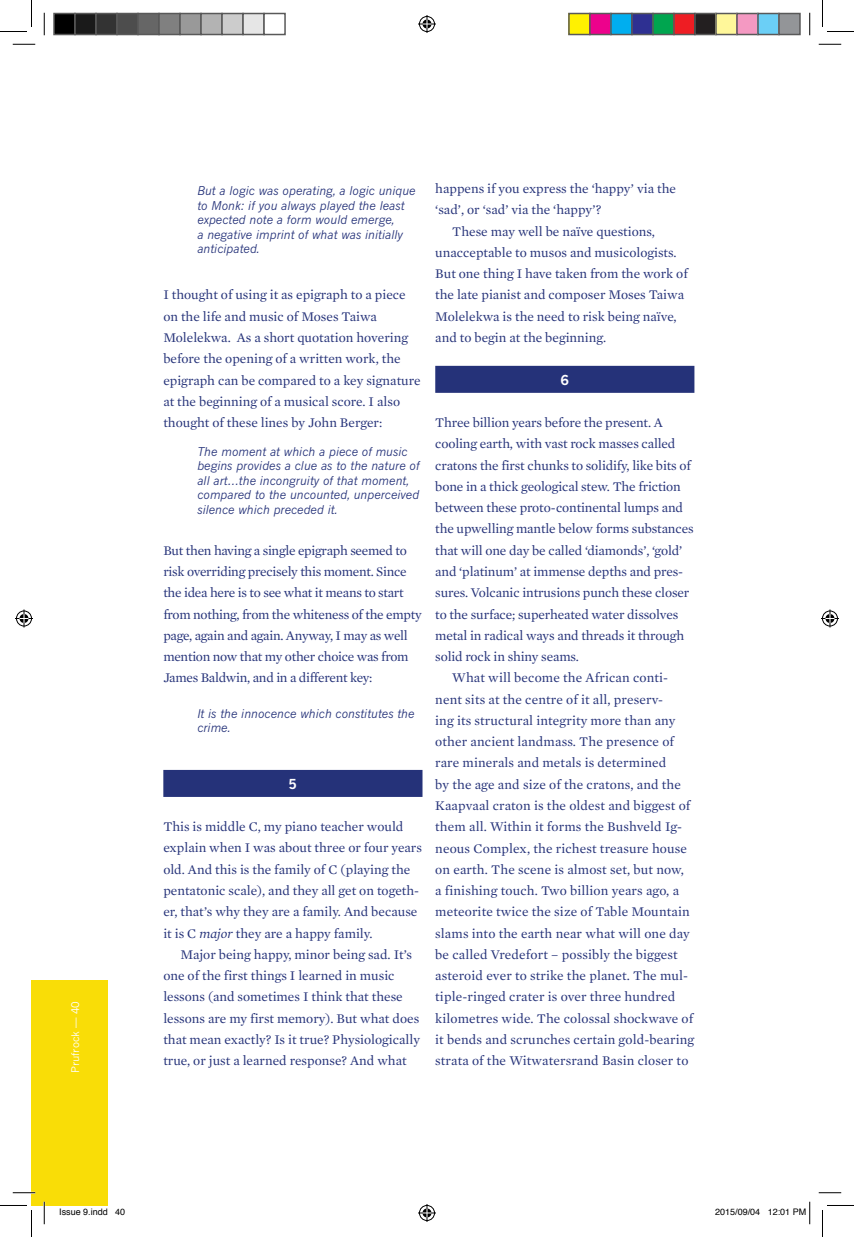
<style>
.page{position:relative;width:854px;height:1237px;background:#fff}
.page>*{position:absolute;margin:0;border:0;box-sizing:border-box;transform-origin:0 0}
.t1{font:13.5px/21.3px "Mercury Text G1 Roman";color:#253279}
.t2{font:13.5px/21.3px "Mercury Text G1 Roman";letter-spacing:-.02em;color:#253279}
.t3{font:700 13.5px "News Gothic MT Std";color:#fff}
.t4{font:italic 12px/14.4px "News Gothic MT Std";color:#253279}
.t5{font:10.5px "News Gothic MT Std";color:#fff}
.t6{font:9px "Helvetica";color:#000}
.s1{font-family:"Mercury Text G1";font-style:italic}
</style>
<div class="page">
<div style="left:32px;top:980px;width:76px;height:225px;background:#f9dd07"></div>
<div style="left:163px;top:770px;width:259px;height:27px;background:#253279"></div>
<div style="left:435px;top:366px;width:259px;height:27px;background:#253279"></div>
<hr style="left:13px;top:1191px;width:22px;height:2px;background:#fff">
<hr style="left:43px;top:1201px;width:2px;height:23px;background:#fff">
<svg style="left:13px;top:44px;width:22px;height:1px"></svg>
<svg style="left:819px;top:44px;width:22px;height:1px"></svg>
<svg style="left:13px;top:1192px;width:22px;height:1px"></svg>
<svg style="left:819px;top:1192px;width:22px;height:1px"></svg>
<svg style="left:44px;top:13px;width:1px;height:22px"></svg>
<svg style="left:44px;top:1201px;width:1px;height:23px"></svg>
<svg style="left:809px;top:13px;width:1px;height:22px"></svg>
<svg style="left:0;top:0;width:32px;height:32px"></svg>
<svg style="left:0;top:1205px;width:32px;height:32px"></svg>
<svg style="left:822px;top:0;width:32px;height:32px"></svg>
<svg style="left:822px;top:1205px;width:32px;height:32px"></svg>
<svg style="left:418px;top:15px;width:18px;height:18px"></svg>
<svg style="left:418px;top:1204px;width:18px;height:18px"></svg>
<svg style="left:15px;top:609px;width:18px;height:18px"></svg>
<svg style="left:821px;top:609px;width:18px;height:18px"></svg>
<div style="left:54px;top:14px;width:21px;height:21px;background:#000"></div>
<div style="left:53px;top:13px;width:23px;height:22px;border:2px solid #595959"></div>
<div style="left:75px;top:14px;width:21px;height:21px;background:#1a1a1a"></div>
<div style="left:74px;top:13px;width:23px;height:22px;border:2px solid #595959"></div>
<div style="left:96px;top:14px;width:21px;height:21px;background:#333"></div>
<div style="left:95px;top:13px;width:23px;height:22px;border:2px solid #595959"></div>
<div style="left:117px;top:14px;width:21px;height:21px;background:#4d4d4d"></div>
<div style="left:116px;top:13px;width:23px;height:22px;border:2px solid #595959"></div>
<div style="left:138px;top:14px;width:21px;height:21px;background:#666"></div>
<div style="left:137px;top:13px;width:23px;height:22px;border:2px solid #595959"></div>
<div style="left:159px;top:14px;width:21px;height:21px;background:#808080"></div>
<div style="left:158px;top:13px;width:23px;height:22px;border:2px solid #595959"></div>
<div style="left:180px;top:14px;width:21px;height:21px;background:#999"></div>
<div style="left:179px;top:13px;width:23px;height:22px;border:2px solid #595959"></div>
<div style="left:201px;top:14px;width:21px;height:21px;background:#b3b3b3"></div>
<div style="left:200px;top:13px;width:23px;height:22px;border:2px solid #595959"></div>
<div style="left:222px;top:14px;width:21px;height:21px;background:#ccc"></div>
<div style="left:221px;top:13px;width:23px;height:22px;border:2px solid #595959"></div>
<div style="left:243px;top:14px;width:21px;height:21px;background:#e6e6e6"></div>
<div style="left:242px;top:13px;width:23px;height:22px;border:2px solid #595959"></div>
<div style="left:263px;top:13px;width:23px;height:22px;border:2px solid #595959"></div>
<div style="left:569px;top:14px;width:21px;height:21px;background:#fff101"></div>
<div style="left:568px;top:13px;width:23px;height:22px;border:2px solid #595959"></div>
<div style="left:590px;top:14px;width:21px;height:21px;background:#ed028c"></div>
<div style="left:589px;top:13px;width:23px;height:22px;border:2px solid #595959"></div>
<div style="left:611px;top:14px;width:21px;height:21px;background:#00aeef"></div>
<div style="left:610px;top:13px;width:23px;height:22px;border:2px solid #595959"></div>
<div style="left:632px;top:14px;width:21px;height:21px;background:#2e3092"></div>
<div style="left:631px;top:13px;width:23px;height:22px;border:2px solid #595959"></div>
<div style="left:653px;top:14px;width:21px;height:21px;background:#00a54f"></div>
<div style="left:652px;top:13px;width:23px;height:22px;border:2px solid #595959"></div>
<div style="left:674px;top:14px;width:21px;height:21px;background:#ee1d23"></div>
<div style="left:673px;top:13px;width:23px;height:22px;border:2px solid #595959"></div>
<div style="left:695px;top:14px;width:21px;height:21px;background:#231f20"></div>
<div style="left:694px;top:13px;width:23px;height:22px;border:2px solid #595959"></div>
<div style="left:716px;top:14px;width:21px;height:21px;background:#fff79a"></div>
<div style="left:715px;top:13px;width:23px;height:22px;border:2px solid #595959"></div>
<div style="left:737px;top:14px;width:21px;height:21px;background:#f499c2"></div>
<div style="left:736px;top:13px;width:23px;height:22px;border:2px solid #595959"></div>
<div style="left:758px;top:14px;width:21px;height:21px;background:#6bcff6"></div>
<div style="left:757px;top:13px;width:23px;height:22px;border:2px solid #595959"></div>
<div style="left:779px;top:14px;width:21px;height:21px;background:#939598"></div>
<div style="left:778px;top:13px;width:23px;height:22px;border:2px solid #595959"></div>
<svg style="left:809px;top:1201px;width:1px;height:23px"></svg>
<p class="t5" style="left:69px;top:1073px;width:73px;rotate:-90deg">Prufrock — 40</p>
<p class="t4" style="left:197px;top:184px;width:220px">But a logic was operating, a logic unique to Monk: if you always played the least expected note a form would emerge,<br>a negative imprint of what was initially anticipated.</p>
<p class="t1" style="left:163px;top:284px;width:259px">I thought of using it as epigraph to a piece on the life and music of Moses Taiwa Molelekwa. As a short quotation hovering before the opening of a written work, the epigraph can be compared to a key signature at the beginning of a musical score. I also thought of these lines by John Berger:</p>
<p class="t4" style="left:197px;top:444px;width:224px">The moment at which a piece of music begins provides a clue as to the nature of all art…the incongruity of that moment, compared to the uncounted, unperceived silence which preceded it.</p>
<p class="t2" style="left:163px;top:539px;width:260px">But then having a single epigraph seemed to risk overriding precisely this moment. Since the idea here is to see what it means to start from nothing, from the whiteness of the empty page, again and again. Anyway, I may as well mention now that my other choice was from James Baldwin, and in a different key:</p>
<p class="t4" style="left:197px;top:706px;width:219px">It is the innocence which constitutes the crime.</p>
<p class="t3" style="left:289px;top:775px;width:10px">5</p>
<p class="t1" style="left:163px;top:816px;width:260px">This is middle C, my piano teacher would explain when I was about three or four years old. And this is the family of C (playing the pentatonic scale), and they all get on togeth&shy;er, that’s why they are a family. And because it is C <span class="s1">major</span> they are a happy family.</p>
<p class="t1" style="left:163px;top:943px;width:258px;text-indent:17px">Major being happy, minor being sad. It’s one of the first things I learned in music lessons (and sometimes I think that these lessons are my first memory). But what does that mean exactly? Is it true? Physiologically true, or just a learned response? And what</p>
<p class="t1" style="left:435px;top:178px;width:242px">happens if you express the ‘happy’ via the</p>
<p class="t1" style="left:435px;top:199px;width:167px">‘sad’, or ‘sad’ via the ‘happy’?</p>
<p class="t1" style="left:452px;top:221px;width:204px">These may well be naïve questions,</p>
<p class="t1" style="left:435px;top:242px;width:243px">unacceptable to musos and musicologists.</p>
<p class="t1" style="left:435px;top:263px;width:254px">But one thing I have taken from the work of</p>
<p class="t1" style="left:435px;top:284px;width:250px">the late pianist and composer Moses Taiwa</p>
<p class="t1" style="left:435px;top:306px;width:243px">Molelekwa is the need to risk being naïve,</p>
<p class="t1" style="left:435px;top:327px;width:172px">and to begin at the beginning.</p>
<p class="t3" style="left:560px;top:371px;width:10px">6</p>
<p class="t1" style="left:435px;top:412px;width:229px">Three billion years before the present. A</p>
<p class="t1" style="left:435px;top:433px;width:242px">cooling earth, with vast rock masses called</p>
<p class="t1" style="left:435px;top:454px;width:257px">cratons the first chunks to solidify, like bits of</p>
<p class="t1" style="left:435px;top:476px;width:247px">bone in a thick geological stew. The friction</p>
<p class="t1" style="left:435px;top:497px;width:249px">between these proto-continental lumps and</p>
<p class="t1" style="left:435px;top:518px;width:260px">the upwelling mantle below forms substances</p>
<p class="t1" style="left:435px;top:539px;width:248px">that will one day be called ‘diamonds’, ‘gold’</p>
<p class="t1" style="left:435px;top:561px;width:249px">and ‘platinum’ at immense depths and pres-</p>
<p class="t1" style="left:435px;top:582px;width:256px">sures. Volcanic intrusions punch these closer</p>
<p class="t1" style="left:435px;top:603px;width:245px">to the surface; superheated water dissolves</p>
<p class="t1" style="left:435px;top:625px;width:250px">metal in radical ways and threads it through</p>
<p class="t1" style="left:435px;top:646px;width:145px">solid rock in shiny seams.</p>
<p class="t1" style="left:452px;top:667px;width:217px">What will become the African conti-</p>
<p class="t1" style="left:435px;top:688px;width:229px">nent sits at the centre of it all, preserv-</p>
<p class="t1" style="left:435px;top:710px;width:242px">ing its structural integrity more than any</p>
<p class="t1" style="left:435px;top:731px;width:240px">other ancient landmass. The presence of</p>
<p class="t1" style="left:435px;top:752px;width:233px">rare minerals and metals is determined</p>
<p class="t1" style="left:435px;top:773px;width:247px">by the age and size of the cratons, and the</p>
<p class="t1" style="left:435px;top:795px;width:257px">Kaapvaal craton is the oldest and biggest of</p>
<p class="t1" style="left:435px;top:816px;width:248px">them all. Within it forms the Bushveld Ig-</p>
<p class="t1" style="left:435px;top:837px;width:253px">neous Complex, the richest treasure house</p>
<p class="t1" style="left:435px;top:858px;width:250px">on earth. The scene is almost set, but now,</p>
<p class="t1" style="left:435px;top:880px;width:245px">a finishing touch. Two billion years ago, a</p>
<p class="t1" style="left:435px;top:901px;width:256px">meteorite twice the size of Table Mountain</p>
<p class="t1" style="left:435px;top:922px;width:256px">slams into the earth near what will one day</p>
<p class="t1" style="left:435px;top:943px;width:244px">be called Vredefort – possibly the biggest</p>
<p class="t1" style="left:435px;top:965px;width:254px">asteroid ever to strike the planet. The mul-</p>
<p class="t1" style="left:435px;top:986px;width:241px">tiple-ringed crater is over three hundred</p>
<p class="t1" style="left:435px;top:1007px;width:260px">kilometres wide. The colossal shockwave of</p>
<p class="t1" style="left:435px;top:1028px;width:260px">it bends and scrunches certain gold-bearing</p>
<p class="t1" style="left:435px;top:1050px;width:255px">strata of the Witwatersrand Basin closer to</p>
<p class="t6" style="left:59px;top:1205px;width:68px">Issue 9.indd 40</p>
<p class="t6" style="left:715px;top:1205px;width:93px">2015/09/04 12:01 PM</p>
</div>
